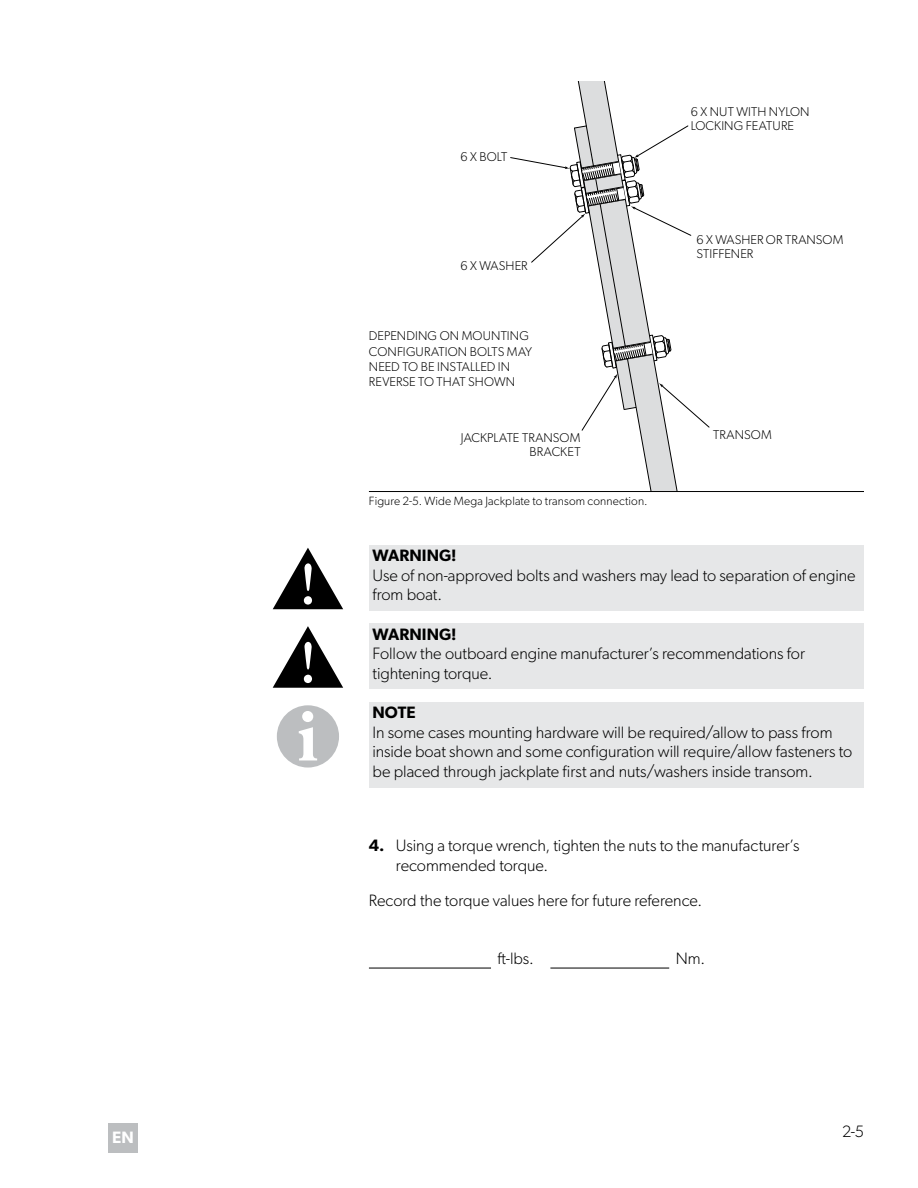
<style>
.page{position:relative;width:918px;height:1188px;background:#fff}
.page>*{position:absolute;margin:0;border:0;box-sizing:border-box;transform-origin:0 0}
.t1{font:300 16.5px/19.5px "Gibson";color:#000}
.t2{font:600 16.5px "Gibson";letter-spacing:.005em;color:#000}
.t3{font:600 16.5px "Gibson";color:#fff}
.t4{font:300 12.75px/13.5px "Gibson";letter-spacing:.01em;color:#000}
.t5{font:300 12px "Gibson";letter-spacing:.01em;color:#000}
.s1{font-weight:600}
</style>
<div class="page">
<svg style="left:510px;top:81px;width:200px;height:410px"></svg>
<div style="left:108px;top:1123px;width:30px;height:30px;background:#bcbec0"></div>
<div style="left:369px;top:545px;width:495px;height:66px;background:#e6e7e8"></div>
<svg style="left:273px;top:548px;width:70px;height:61px"></svg>
<div style="left:369px;top:624px;width:495px;height:65px;background:#e6e7e8"></div>
<svg style="left:273px;top:626px;width:70px;height:62px"></svg>
<hr style="left:369px;top:968px;width:122px;height:1px;background:#000">
<hr style="left:550px;top:968px;width:119px;height:1px;background:#000">
<div style="left:369px;top:702px;width:495px;height:85px;background:#e6e7e8"></div>
<div style="left:277px;top:705px;width:62px;height:63px;background:#bcbec0;border-radius:50%"></div>
<svg style="left:299px;top:711px;width:18px;height:49px"></svg>
<hr style="left:369px;top:491px;width:495px;height:1px;background:#000">
<p class="t3" style="left:112px;top:1128px;width:23px">EN</p>
<p class="t4" style="left:460px;top:149px;width:48px">6 X BOLT</p>
<p class="t4" style="left:460px;top:259px;width:69px">6 X WASHER</p>
<p class="t4" style="left:369px;top:328px;width:165px;line-height:15.3px">DEPENDING ON MOUNTING<br>CONFIGURATION BOLTS MAY<br>NEED TO BE INSTALLED IN<br>REVERSE TO THAT SHOWN</p>
<p class="t4" style="left:461px;top:431px;width:121px;text-align:right">JACKPLATE TRANSOM<br>BRACKET</p>
<p class="t5" style="left:369px;top:494px;width:280px">Figure 2-5. Wide Mega Jackplate to transom connection.</p>
<p class="t4" style="left:691px;top:105px;width:120px">6 X NUT WITH NYLON<br>LOCKING FEATURE</p>
<p class="t4" style="left:696px;top:233px;width:149px">6 X WASHER OR TRANSOM<br>STIFFENER</p>
<p class="t4" style="left:713px;top:428px;width:60px">TRANSOM</p>
<p class="t2" style="left:372px;top:546px;width:86px">WARNING!</p>
<p class="t1" style="left:372px;top:565px;width:485px">Use of non-approved bolts and washers may lead to separation of engine from boat.</p>
<p class="t2" style="left:372px;top:624px;width:86px">WARNING!</p>
<p class="t1" style="left:372px;top:644px;width:434px">Follow the outboard engine manufacturer’s recommendations for tightening torque.</p>
<p class="t2" style="left:372px;top:703px;width:45px">NOTE</p>
<p class="t1" style="left:372px;top:722px;width:481px">In some cases mounting hardware will be required/allow to pass from inside boat shown and some configuration will require/allow fasteners to be placed through jackplate first and nuts/washers inside transom.</p>
<p class="t1" style="left:396px;top:835px;width:405px;text-indent:-27px"><span class="s1">4.</span> Using a torque wrench, tighten the nuts to the manufacturer’s recommended torque.</p>
<p class="t1" style="left:369px;top:891px;width:335px">Record the torque values here for future reference.</p>
<p class="t1" style="left:498px;top:948px;width:38px">ft-lbs.</p>
<p class="t1" style="left:676px;top:948px;width:31px">Nm.</p>
<p class="t1" style="left:842px;top:1121px;width:23px">2-5</p>
</div>
